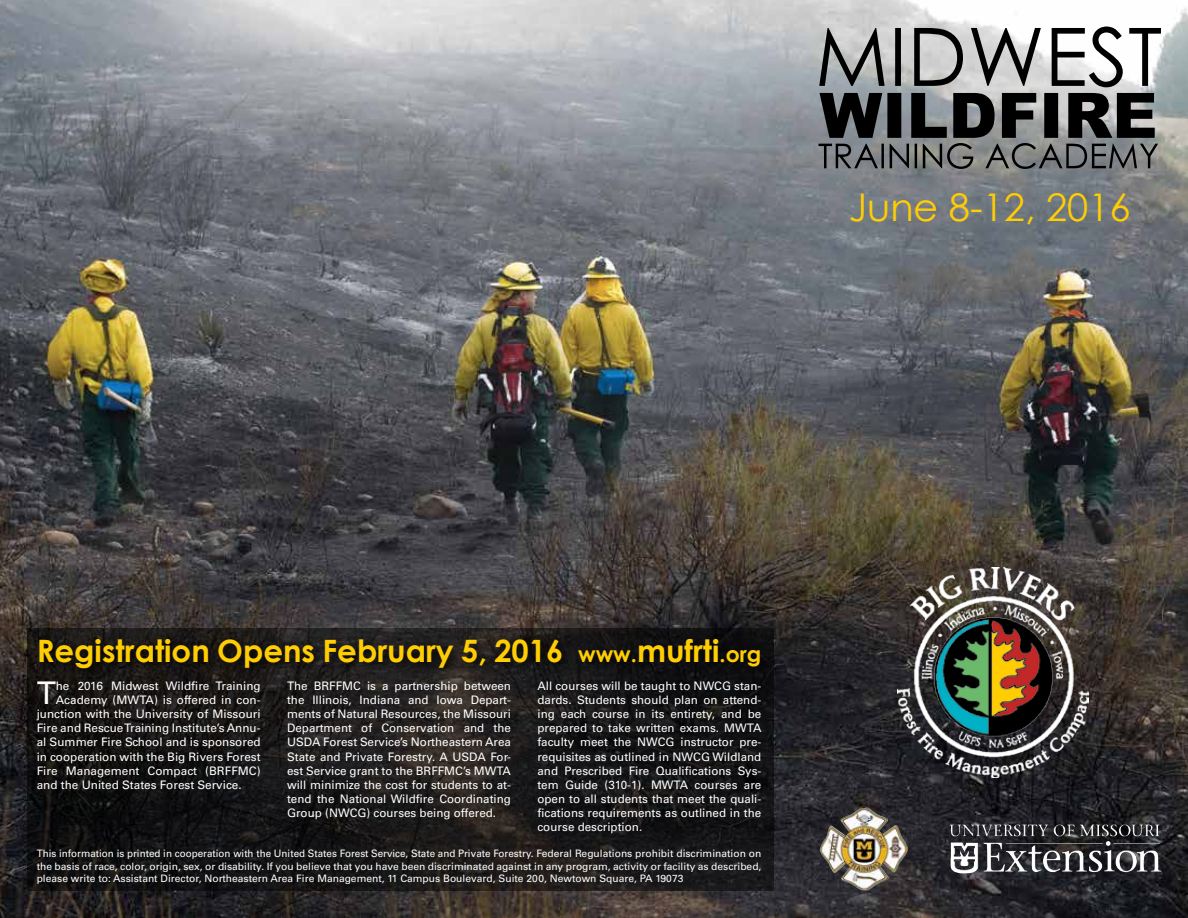
<style>
.page{position:relative;width:1188px;height:918px;background:#fff}
.page>*{position:absolute;margin:0;border:0;box-sizing:border-box;transform-origin:0 0}
.t1{font:38.1px "Century Gothic";color:#ffcd03}
.t2{font:31.2px "Univers LT Std";color:#fff}
.t3{font:700 30.75px "Century Gothic";color:#ffcd03}
.t4{font:11.7px/14.1px "Univers LT Std";color:#fff;text-align:justify}
.t5{font:10.2px/12.3px "Univers LT Std";color:#fff;text-align:justify;scale:.96 1}
.s1{font-size:22.05px}
</style>
<div class="page">
<img style="left:0;top:0;width:1188px;height:918px">
<svg style="left:27px;top:629px;width:747px;height:262px;background:#191717"></svg>
<img style="left:897px;top:568px;width:192px;height:209px">
<div style="left:35px;top:635px;width:737px;height:45px;background:#000;opacity:.75"></div>
<img style="left:1134px;top:825px;width:25px;height:11px">
<img style="left:820px;top:807px;width:43px;height:66px">
<svg style="left:819px;top:93px;width:339px;height:76px;background:#535556"></svg>
<svg style="left:819px;top:27px;width:342px;height:60px"></svg>
<h1 class="t1" style="left:849px;top:184px;width:283px">June 8-12, 2016</h1>
<h3 class="t3" style="left:37px;top:631px;width:726px">Registration Opens February 5, 2016 <span class="s1">www.</span>mufrti<span class="s1">.org</span></h3>
<h2 class="t2" style="left:37px;top:675px;width:21px">T</h2>
<p class="t4" style="left:56px;top:679px;width:206px">he 2016 Midwest Wildfire Training</p>
<p class="t4" style="left:56px;top:693px;width:206px">Academy (MWTA) is offered in con-</p>
<p class="t4" style="left:37px;top:707px;width:225px">junction with the University of Missouri</p>
<p class="t4" style="left:37px;top:721px;width:225px">Fire and Rescue Training Institute’s Annu-</p>
<p class="t4" style="left:37px;top:735px;width:225px">al Summer Fire School and is sponsored</p>
<p class="t4" style="left:37px;top:749px;width:225px">in cooperation with the Big Rivers Forest</p>
<p class="t4" style="left:37px;top:764px;width:225px">Fire Management Compact (BRFFMC)</p>
<p class="t4" style="left:37px;top:778px;width:206px">and the United States Forest Service.</p>
<p class="t4" style="left:287px;top:679px;width:225px">The BRFFMC is a partnership between the Illinois, Indiana and Iowa Depart&shy;ments of Natural Resources, the Missouri Department of Conservation and the USDA Forest Service’s Northeastern Area State and Private Forestry. A USDA For&shy;est Service grant to the BRFFMC’s MWTA will minimize the cost for students to at&shy;tend the National Wildfire Coordinating Group (NWCG) courses being offered.</p>
<p class="t4" style="left:537px;top:679px;width:225px">All courses will be taught to NWCG stan&shy;dards. Students should plan on attend&shy;ing each course in its entirety, and be prepared to take written exams. MWTA faculty meet the NWCG instructor pre&shy;requisites as outlined in NWCG Wildland and Prescribed Fire Qualifications Sys&shy;tem Guide (310-1). MWTA courses are open to all students that meet the quali&shy;fications requirements as outlined in the course description.</p>
<p class="t5" style="left:37px;top:848px;width:756px">This information is printed in cooperation with the United States Forest Service, State and Private Forestry. Federal Regulations prohibit discrimination on the basis of race, color, origin, sex, or disability. If you believe that you have been discriminated against in any program, activity or facility as described, please write to: Assistant Director, Northeastern Area Fire Management, 11 Campus Boulevard, Suite 200, Newtown Square, PA 19073</p>
</div>
